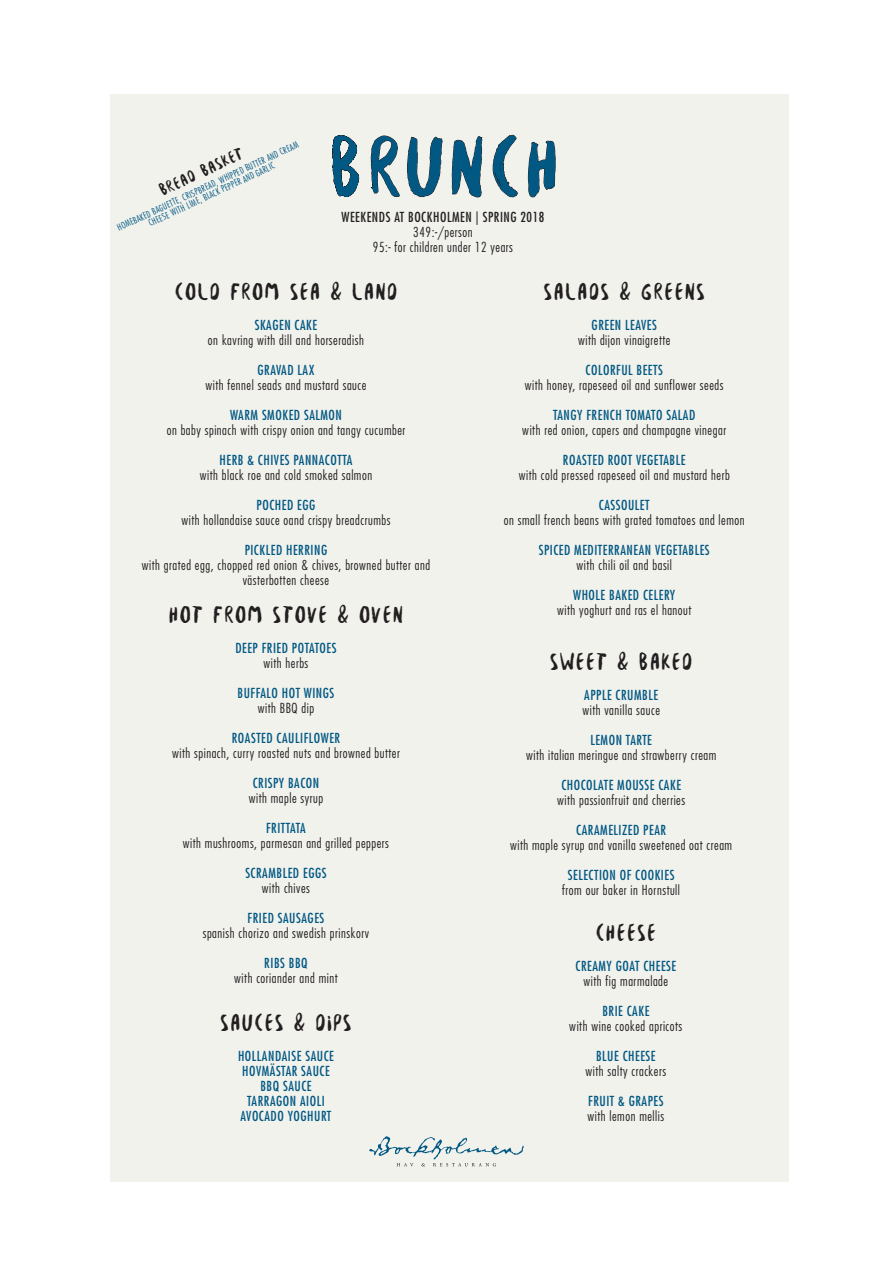
<style>
.page{position:relative;width:893px;height:1263px;background:#fff}
.page>*{position:absolute;margin:0;border:0;box-sizing:border-box;transform-origin:0 0}
.t1{font:90px "Besom";letter-spacing:.04em;color:#005883}
.t2{font:25.5px "Besom";letter-spacing:.04em;color:#231f20}
.t3{font:18px "Besom";color:#231f20}
.t4{font:300 condensed 13.5px/15px "Futura Std";letter-spacing:.04em;color:#231f20;text-align:center}
.t5{font:condensed 13.5px/15px "Futura Std";letter-spacing:.04em;color:#005883;text-align:center}
.t6{font:condensed 13.5px "Futura Std";letter-spacing:.04em;color:#231f20}
.t7{font:300 condensed 9px/9px "Futura Std";color:#005883;text-align:center}
</style>
<div class="page">
<div style="left:111px;top:94px;width:678px;height:1087px;background:#f2f2ed"></div>
<svg style="left:369px;top:1136px;width:155px;height:30px"></svg>
<svg style="left:332px;top:135px;width:27px;height:62px"></svg>
<svg style="left:370px;top:135px;width:30px;height:62px"></svg>
<svg style="left:407px;top:136px;width:36px;height:61px"></svg>
<svg style="left:451px;top:136px;width:32px;height:62px"></svg>
<svg style="left:492px;top:135px;width:26px;height:63px"></svg>
<svg style="left:528px;top:140px;width:28px;height:58px"></svg>
<h3 class="t3" style="left:154px;top:179px;width:93px;rotate:-25deg">BREAD BASKET</h3>
<h1 class="t1" style="left:327px;top:102px;width:233px">BRUNCH</h1>
<p class="t7" style="left:116px;top:224px;width:200px;rotate:-25deg">HOMEBAKED BAGUETTE, CRISPBREAD, WHIPPED BUTTER AND CREAM<br>CHEESE WITH LIME, BLACK PEPPER AND GARLIC</p>
<p class="t6" style="left:341px;top:209px;width:204px">WEEKENDS AT BOCKHOLMEN | SPRING 2018</p>
<p class="t4" style="left:373px;top:224px;width:142px">349:-/person<br>95:- for children under 12 years</p>
<h2 class="t2" style="left:174px;top:273px;width:225px">COLD FROM SEA &amp; LAND</h2>
<p class="t5" style="left:255px;top:317px;width:64px">SKAGEN CAKE</p>
<p class="t4" style="left:208px;top:332px;width:157px">on kavring with dill and horseradish</p>
<p class="t5" style="left:257px;top:362px;width:58px">GRAVAD LAX</p>
<p class="t4" style="left:205px;top:377px;width:163px">with fennel seads and mustard sauce</p>
<p class="t5" style="left:230px;top:407px;width:113px">WARM SMOKED SALMON</p>
<p class="t4" style="left:167px;top:422px;width:240px">on baby spinach with crispy onion and tangy cucumber</p>
<p class="t5" style="left:220px;top:452px;width:134px">HERB &amp; CHIVES PANNACOTTA</p>
<p class="t4" style="left:200px;top:467px;width:174px">with black roe and cold smoked salmon</p>
<p class="t5" style="left:257px;top:497px;width:60px">POCHED EGG</p>
<p class="t4" style="left:181px;top:512px;width:211px">with hollandaise sauce oand crispy breadcrumbs</p>
<p class="t5" style="left:245px;top:542px;width:84px">PICKLED HERRING</p>
<p class="t4" style="left:142px;top:557px;width:290px">with grated egg, chopped red onion &amp; chives, browned butter and västerbotten cheese</p>
<h2 class="t2" style="left:169px;top:596px;width:236px">HOT FROM STOVE &amp; OVEN</h2>
<p class="t5" style="left:235px;top:640px;width:103px">DEEP FRIED POTATOES</p>
<p class="t4" style="left:264px;top:655px;width:46px">with herbs</p>
<p class="t5" style="left:238px;top:685px;width:98px">BUFFALO HOT WINGS</p>
<p class="t4" style="left:258px;top:700px;width:58px">with BBQ dip</p>
<p class="t5" style="left:232px;top:730px;width:110px">ROASTED CAULIFLOWER</p>
<p class="t4" style="left:172px;top:745px;width:229px">with spinach, curry roasted nuts and browned butter</p>
<p class="t5" style="left:253px;top:775px;width:68px">CRISPY BACON</p>
<p class="t4" style="left:249px;top:790px;width:76px">with maple syrup</p>
<p class="t5" style="left:266px;top:820px;width:41px">FRITTATA</p>
<p class="t4" style="left:183px;top:835px;width:208px">with mushrooms, parmesan and grilled peppers</p>
<p class="t5" style="left:245px;top:865px;width:83px">SCRAMBLED EGGS</p>
<p class="t4" style="left:262px;top:880px;width:50px">with chives</p>
<p class="t5" style="left:248px;top:910px;width:78px">FRIED SAUSAGES</p>
<p class="t4" style="left:203px;top:925px;width:168px">spanish chorizo and swedish prinskorv</p>
<p class="t5" style="left:264px;top:955px;width:45px">RIBS BBQ</p>
<p class="t4" style="left:234px;top:970px;width:105px">with coriander and mint</p>
<h2 class="t2" style="left:220px;top:1004px;width:133px">SAUCES &amp; DIPS</h2>
<p class="t5" style="left:238px;top:1049px;width:97px">HOLLANDAISE SAUCE<br>HOVMÄSTAR SAUCE<br>BBQ SAUCE<br>TARRAGON AIOLI<br>AVOCADO YOGHURT</p>
<h2 class="t2" style="left:544px;top:273px;width:163px">SALADS &amp; GREENS</h2>
<p class="t5" style="left:592px;top:317px;width:67px">GREEN LEAVES</p>
<p class="t4" style="left:578px;top:332px;width:94px">with dijon vinaigrette</p>
<p class="t5" style="left:586px;top:362px;width:79px">COLORFUL BEETS</p>
<p class="t4" style="left:525px;top:377px;width:200px">with honey, rapeseed oil and sunflower seeds</p>
<p class="t5" style="left:553px;top:407px;width:144px">TANGY FRENCH TOMATO SALAD</p>
<p class="t4" style="left:522px;top:422px;width:205px">with red onion, capers and champagne vinegar</p>
<p class="t5" style="left:563px;top:452px;width:124px">ROASTED ROOT VEGETABLE</p>
<p class="t4" style="left:519px;top:467px;width:213px">with cold pressed rapeseed oil and mustard herb</p>
<p class="t5" style="left:599px;top:497px;width:52px">CASSOULET</p>
<p class="t4" style="left:504px;top:512px;width:242px">on small french beans with grated tomatoes and lemon</p>
<p class="t5" style="left:539px;top:542px;width:172px">SPICED MEDITERRANEAN VEGETABLES</p>
<p class="t4" style="left:576px;top:557px;width:97px">with chili oil and basil</p>
<p class="t5" style="left:573px;top:587px;width:104px">WHOLE BAKED CELERY</p>
<p class="t4" style="left:557px;top:602px;width:136px">with yoghurt and ras el hanout</p>
<h2 class="t2" style="left:550px;top:643px;width:144px">SWEET &amp; BAKED</h2>
<p class="t5" style="left:584px;top:687px;width:75px">APPLE CRUMBLE</p>
<p class="t4" style="left:582px;top:702px;width:79px">with vanilla sauce</p>
<p class="t5" style="left:590px;top:732px;width:63px">LEMON TARTE</p>
<p class="t4" style="left:526px;top:747px;width:192px">with italian meringue and strawberry cream</p>
<p class="t5" style="left:561px;top:777px;width:121px">CHOCOLATE MOUSSE CAKE</p>
<p class="t4" style="left:557px;top:792px;width:130px">with passionfruit and cherries</p>
<p class="t5" style="left:576px;top:822px;width:91px">CARAMELIZED PEAR</p>
<p class="t4" style="left:510px;top:837px;width:223px">with maple syrup and vanilla sweetened oat cream</p>
<p class="t5" style="left:568px;top:867px;width:108px">SELECTION OF COOKIES</p>
<p class="t4" style="left:562px;top:882px;width:119px">from our baker in Hornstull</p>
<h2 class="t2" style="left:595px;top:914px;width:62px">CHEESE</h2>
<p class="t5" style="left:575px;top:958px;width:102px">CREAMY GOAT CHEESE</p>
<p class="t4" style="left:584px;top:973px;width:86px">with fig marmalade</p>
<p class="t5" style="left:602px;top:1003px;width:49px">BRIE CAKE</p>
<p class="t4" style="left:569px;top:1018px;width:115px">with wine cooked apricots</p>
<p class="t5" style="left:596px;top:1048px;width:61px">BLUE CHEESE</p>
<p class="t4" style="left:586px;top:1063px;width:82px">with salty crackers</p>
<p class="t5" style="left:588px;top:1093px;width:77px">FRUIT &amp; GRAPES</p>
<p class="t4" style="left:587px;top:1108px;width:78px">with lemon mellis</p>
</div>
